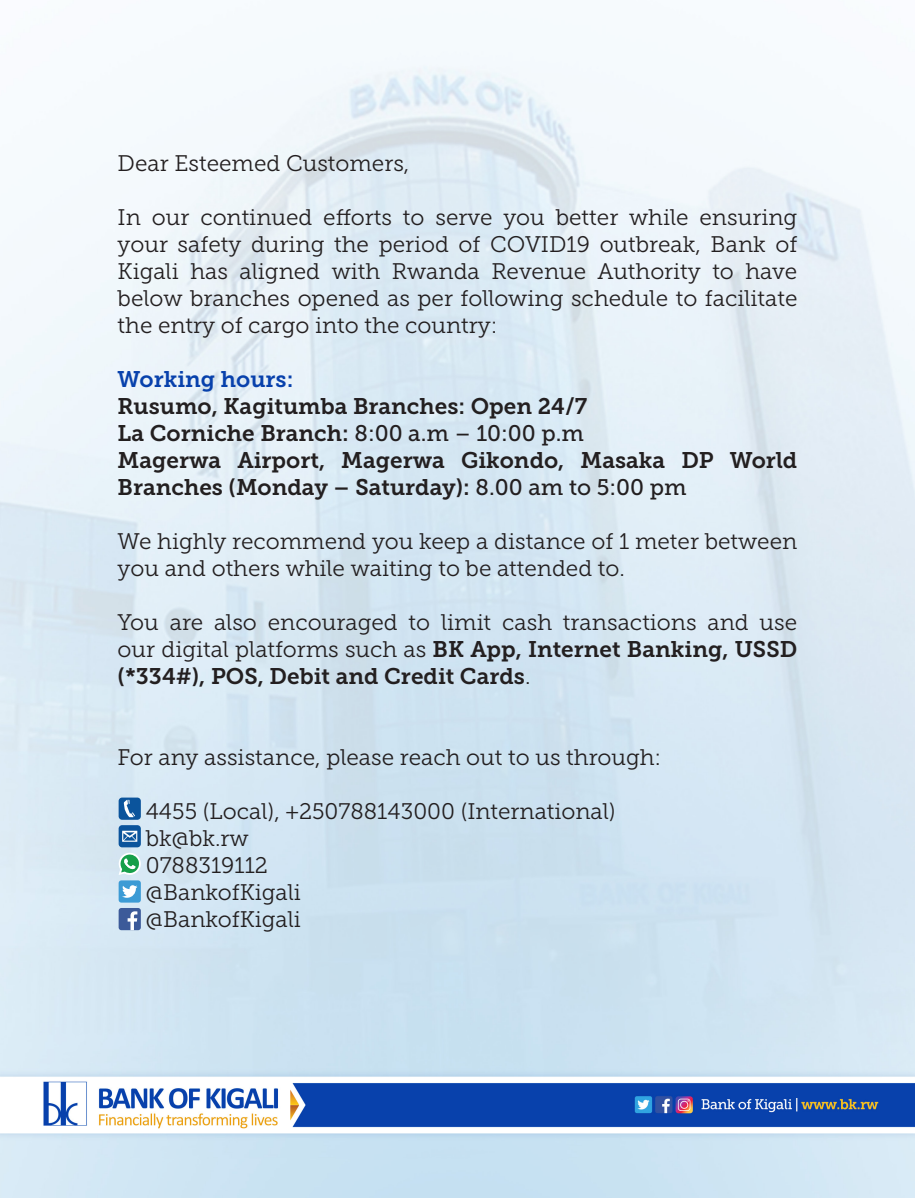
<style>
.page{position:relative;width:915px;height:1198px;background:#fff}
.page>*{position:absolute;margin:0;border:0;box-sizing:border-box;transform-origin:0 0}
.t1{font:22.5px/27px "Museo Slab 300";color:#231f20;text-align:justify}
.t2{font:22.5px/27px "Museo Slab 700";color:#231f20}
.t3{font:22.5px "Museo Slab 700";color:#0841ac}
.s1{font-family:"Museo Slab 500"}
.s2{font-family:"Museo Slab 700"}
</style>
<div class="page">
<img style="left:0;top:51px;width:914px;height:1147px">
<div style="left:119px;top:880px;width:22px;height:22px;background:#3c9bd5;border-radius:3px"></div>
<svg style="left:122px;top:885px;width:15px;height:13px"></svg>
<div style="left:119px;top:908px;width:22px;height:22px;background:#3c5a99;border-radius:3px"></div>
<svg style="left:127px;top:911px;width:10px;height:19px"></svg>
<svg style="left:117px;top:852px;width:24px;height:23px"></svg>
<div style="left:119px;top:825px;width:22px;height:22px;background:#0b549c;border-radius:3px"></div>
<svg style="left:122px;top:830px;width:15px;height:12px"></svg>
<div style="left:119px;top:797px;width:22px;height:23px;background:#0b549c;border-radius:3px"></div>
<svg style="left:123px;top:800px;width:12px;height:17px"></svg>
<p class="t1" style="left:118px;top:150px;width:293px">Dear Esteemed Customers,</p>
<p class="t1" style="left:118px;top:204px;width:681px">In our continued efforts to serve you better while ensuring your safety during the period of COVID19 outbreak, Bank of Kigali has aligned with Rwanda Revenue Authority to have below branches opened as per following schedule to facilitate the entry of cargo into the country:</p>
<p class="t3" style="left:118px;top:366px;width:177px">Working hours:</p>
<p class="t2" style="left:118px;top:393px;width:471px">Rusumo, Kagitumba Branches: Open 24/7</p>
<p class="t2" style="left:118px;top:420px;width:467px">La Corniche Branch: <span class="s1">8:00 a.m – 10:00 p.m</span></p>
<p class="t2" style="left:118px;top:447px;width:681px">Magerwa Airport, Magerwa Gikondo, Masaka DP World<br>Branches (Monday – Saturday): <span class="s1">8.00 am to 5:00 pm</span></p>
<p class="t1" style="left:118px;top:528px;width:681px">We highly recommend you keep a distance of 1 meter between you and others while waiting to be attended to.</p>
<p class="t1" style="left:118px;top:609px;width:681px">You are also encouraged to limit cash transactions and use our digital platforms such as <span class="s2">BK App, Internet Banking, USSD (*334#), POS, Debit and Credit Cards</span>.</p>
<p class="t1" style="left:118px;top:744px;width:545px">For any assistance, please reach out to us through:</p>
<p class="t1" style="left:146px;top:798px;width:471px">4455 (Local), +250788143000 (International)</p>
<p class="t1" style="left:146px;top:825px;width:104px">bk@bk.rw</p>
<p class="t1" style="left:146px;top:852px;width:124px">0788319112</p>
<p class="t1" style="left:146px;top:879px;width:157px">@BankofKigali</p>
<p class="t1" style="left:146px;top:906px;width:157px">@BankofKigali</p>
</div>
